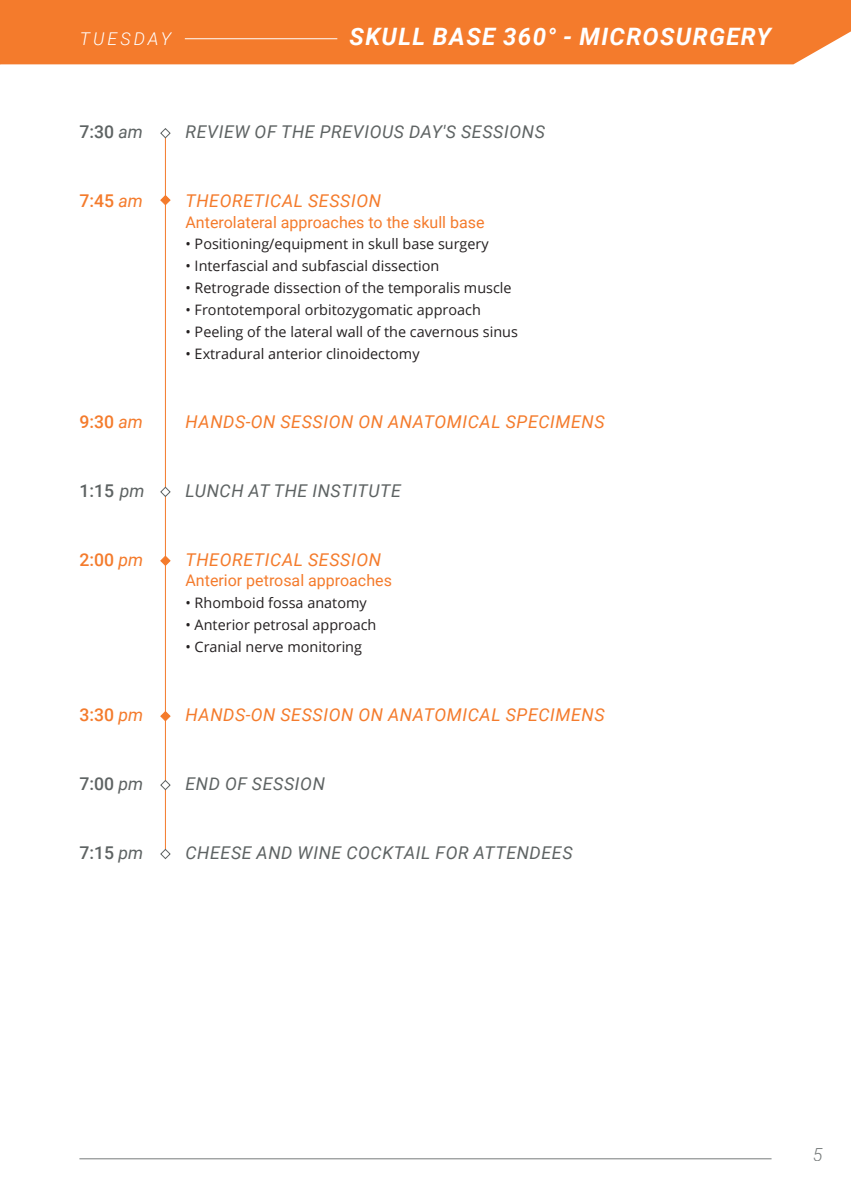
<style>
.page{position:relative;width:851px;height:1191px;background:#fff}
.page>*{position:absolute;margin:0;border:0;box-sizing:border-box;transform-origin:0 0}
.t1{font:italic 700 24px "Roboto";letter-spacing:.055em;color:#fff}
.t2{font:italic 300 18px "Roboto";color:#5e6363}
.t3{font:italic 17.6px "Roboto";letter-spacing:.035em;color:#f47b2c}
.t4{font:italic 17.6px "Roboto";letter-spacing:.035em;color:#5e6363}
.t5{font:500 17.6px "Roboto";color:#5e6363}
.t6{font:500 17.6px "Roboto";color:#f47b2c}
.t7{font:italic 300 17.6px "Roboto";letter-spacing:.175em;color:#fff}
.t8{font:16px "Roboto";color:#f47b2c}
.t9{font:14.4px "Open Sans";color:#231f20}
.s1{font-weight:400;font-style:italic}
</style>
<div class="page">
<hr style="left:79px;top:1158px;width:692px;height:1px;background:#5e6363">
<div style="left:0;top:0;width:850px;height:64px;background:#f47b2c"></div>
<hr style="left:185px;top:38px;width:152px;height:1px;background:#fff">
<hr style="left:165px;top:133px;width:1px;height:721px;background:#f47b2c">
<svg style="left:160px;top:128px;width:11px;height:11px"></svg>
<svg style="left:160px;top:486px;width:11px;height:11px"></svg>
<svg style="left:160px;top:779px;width:11px;height:11px"></svg>
<svg style="left:160px;top:848px;width:11px;height:11px"></svg>
<svg style="left:160px;top:195px;width:11px;height:10px"></svg>
<svg style="left:160px;top:555px;width:11px;height:11px"></svg>
<svg style="left:160px;top:711px;width:11px;height:10px"></svg>
<p class="t7" style="left:80px;top:26px;width:93px">TUESDAY</p>
<h1 class="t1" style="left:349px;top:20px;width:423px">SKULL BASE 360° - MICROSURGERY</h1>
<p class="t5" style="left:79px;top:119px;width:65px">7:30 <span class="s1">am</span></p>
<p class="t4" style="left:185px;top:119px;width:361px">REVIEW OF THE PREVIOUS DAY'S SESSIONS</p>
<p class="t6" style="left:79px;top:188px;width:65px">7:45 <span class="s1">am</span></p>
<p class="t3" style="left:185px;top:188px;width:197px">THEORETICAL SESSION</p>
<p class="t8" style="left:185px;top:211px;width:300px">Anterolateral approaches to the skull base</p>
<p class="t9" style="left:185px;top:234px;width:305px">• Positioning/equipment in skull base surgery</p>
<p class="t9" style="left:185px;top:256px;width:255px">• Interfascial and subfascial dissection</p>
<p class="t9" style="left:185px;top:278px;width:327px">• Retrograde dissection of the temporalis muscle</p>
<p class="t9" style="left:185px;top:300px;width:297px">• Frontotemporal orbitozygomatic approach</p>
<p class="t9" style="left:185px;top:322px;width:334px">• Peeling of the lateral wall of the cavernous sinus</p>
<p class="t9" style="left:185px;top:343px;width:235px">• Extradural anterior clinoidectomy</p>
<p class="t6" style="left:79px;top:409px;width:65px">9:30 <span class="s1">am</span></p>
<p class="t3" style="left:185px;top:409px;width:420px">HANDS-ON SESSION ON ANATOMICAL SPECIMENS</p>
<p class="t5" style="left:79px;top:478px;width:66px">1:15 <span class="s1">pm</span></p>
<p class="t4" style="left:185px;top:478px;width:217px">LUNCH AT THE INSTITUTE</p>
<p class="t6" style="left:79px;top:547px;width:65px">2:00 <span class="s1">pm</span></p>
<p class="t3" style="left:185px;top:547px;width:197px">THEORETICAL SESSION</p>
<p class="t8" style="left:185px;top:569px;width:208px">Anterior petrosal approaches</p>
<p class="t9" style="left:185px;top:593px;width:183px">• Rhomboid fossa anatomy</p>
<p class="t9" style="left:185px;top:615px;width:192px">• Anterior petrosal approach</p>
<p class="t9" style="left:185px;top:637px;width:178px">• Cranial nerve monitoring</p>
<p class="t6" style="left:79px;top:702px;width:65px">3:30 <span class="s1">pm</span></p>
<p class="t3" style="left:185px;top:702px;width:420px">HANDS-ON SESSION ON ANATOMICAL SPECIMENS</p>
<p class="t5" style="left:79px;top:771px;width:65px">7:00 <span class="s1">pm</span></p>
<p class="t4" style="left:185px;top:771px;width:141px">END OF SESSION</p>
<p class="t5" style="left:79px;top:840px;width:65px">7:15 <span class="s1">pm</span></p>
<p class="t4" style="left:185px;top:840px;width:388px">CHEESE AND WINE COCKTAIL FOR ATTENDEES</p>
<p class="t2" style="left:812px;top:1141px;width:11px">5</p>
</div>
